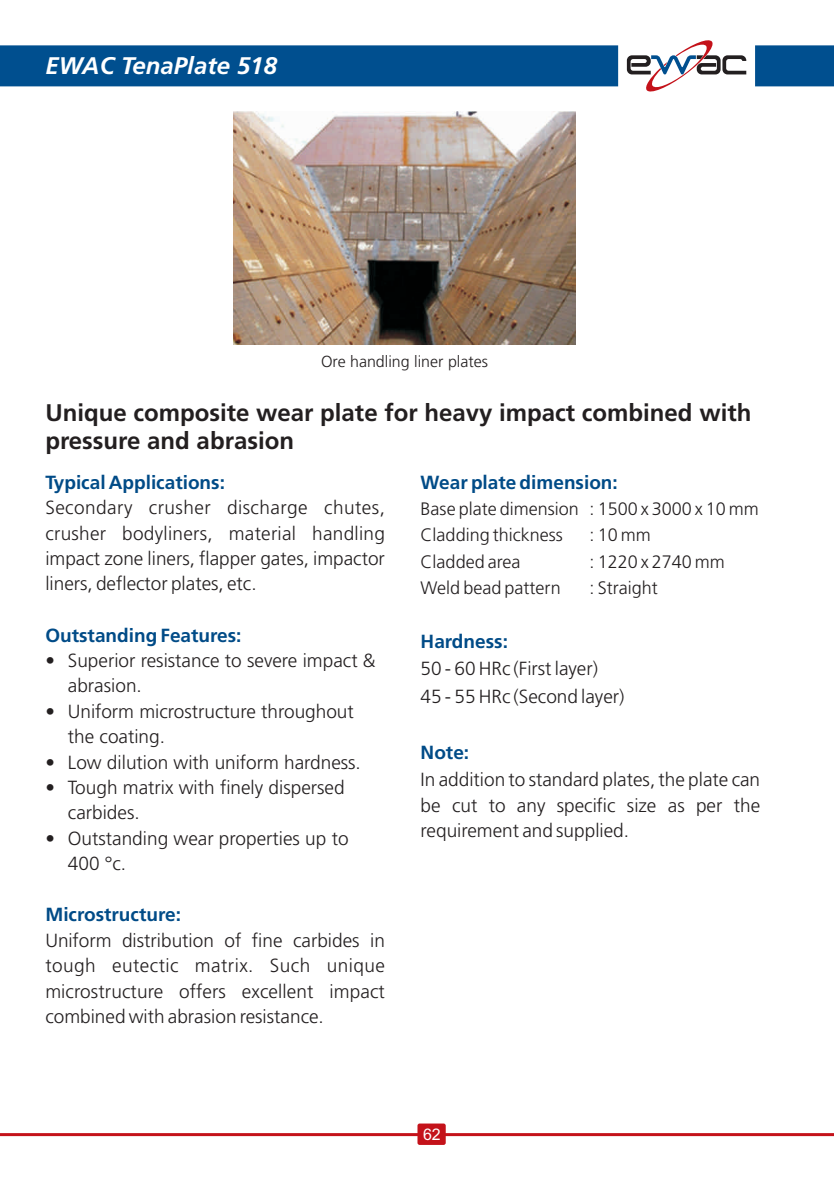
<style>
.page{position:relative;width:834px;height:1180px;background:#fff}
.page>*{position:absolute;margin:0;border:0;box-sizing:border-box;transform-origin:0 0}
.t1{font:700 24px/28.4px "Frutiger LT Pro";color:#231f20}
.t2{font:700 24px "Frutiger LT Pro";color:#fff}
.t3{font:300 19px/25.4px "Frutiger LT Pro";color:#231f20}
.t4{font:700 19px "Frutiger LT Pro";color:#004b87}
.t5{font:300 18px/26.2px "Frutiger LT Pro";color:#231f20}
.t6{font:300 16px "Frutiger LT Pro";color:#231f20}
.t7{font:16px "Arial";color:#fff}
</style>
<div class="page">
<img style="left:233px;top:111px;width:342px;height:233px">
<svg style="left:0;top:40px;width:833px;height:52px"></svg>
<hr style="left:0;top:1132px;width:833px;height:3px;background:#c4121a">
<div style="left:417px;top:1123px;width:28px;height:21px;background:#c4121a;border-radius:2px"></div>
<p class="t2" style="left:45px;top:56px;width:233px">EWAC TenaPlate 518</p>
<p class="t6" style="left:321px;top:354px;width:168px">Ore handling liner plates</p>
<p class="t1" style="left:45px;top:400px;width:707px">Unique composite wear plate for heavy impact combined with pressure and abrasion</p>
<p class="t4" style="left:45px;top:474px;width:181px">Typical Applications:</p>
<p class="t3" style="left:45px;top:496px;width:341px;text-align:justify">Secondary crusher discharge chutes, crusher bodyliners, material handling impact zone liners, flapper gates, impactor liners, deflector plates, etc.</p>
<p class="t4" style="left:45px;top:627px;width:198px">Outstanding Features:</p>
<p class="t3" style="left:68px;top:649px;width:309px">Superior resistance to severe impact &amp; abrasion.</p>
<p class="t3" style="left:68px;top:700px;width:287px;text-indent:-23px">• Uniform microstructure throughout the coating.</p>
<p class="t3" style="left:45px;top:751px;width:317px">• Low dilution with uniform hardness.</p>
<p class="t3" style="left:68px;top:776px;width:278px;text-indent:-23px">• Tough matrix with finely dispersed carbides.</p>
<p class="t3" style="left:68px;top:827px;width:282px;text-indent:-23px">• Outstanding wear properties up to<br>400 °c.</p>
<p class="t3" style="left:45px;top:649px;width:11px">•</p>
<p class="t4" style="left:45px;top:907px;width:137px">Microstructure:</p>
<p class="t3" style="left:45px;top:929px;width:341px;text-align:justify">Uniform distribution of fine carbides in tough eutectic matrix. Such unique microstructure offers excellent impact combined with abrasion resistance.</p>
<p class="t4" style="left:420px;top:474px;width:199px">Wear plate dimension:</p>
<p class="t5" style="left:420px;top:497px;width:339px">Base plate dimension : 1500 x 3000 x 10 mm<br>Cladding thickness</p>
<p class="t5" style="left:589px;top:523px;width:63px">: 10 mm</p>
<p class="t5" style="left:420px;top:550px;width:101px">Cladded area</p>
<p class="t5" style="left:589px;top:550px;width:137px">: 1220 x 2740 mm</p>
<p class="t5" style="left:420px;top:576px;width:142px">Weld bead pattern</p>
<p class="t5" style="left:589px;top:576px;width:70px">: Straight</p>
<p class="t4" style="left:420px;top:633px;width:89px">Hardness:</p>
<p class="t3" style="left:420px;top:656px;width:205px;line-height:27.6px">50 - 60 HRc (First layer)<br>45 - 55 HRc (Second layer)</p>
<p class="t4" style="left:420px;top:744px;width:50px">Note:</p>
<p class="t3" style="left:420px;top:768px;width:341px;text-align:justify">In addition to standard plates, the plate can be cut to any specific size as per the requirement and supplied.</p>
<p class="t7" style="left:423px;top:1127px;width:19px">62</p>
</div>
